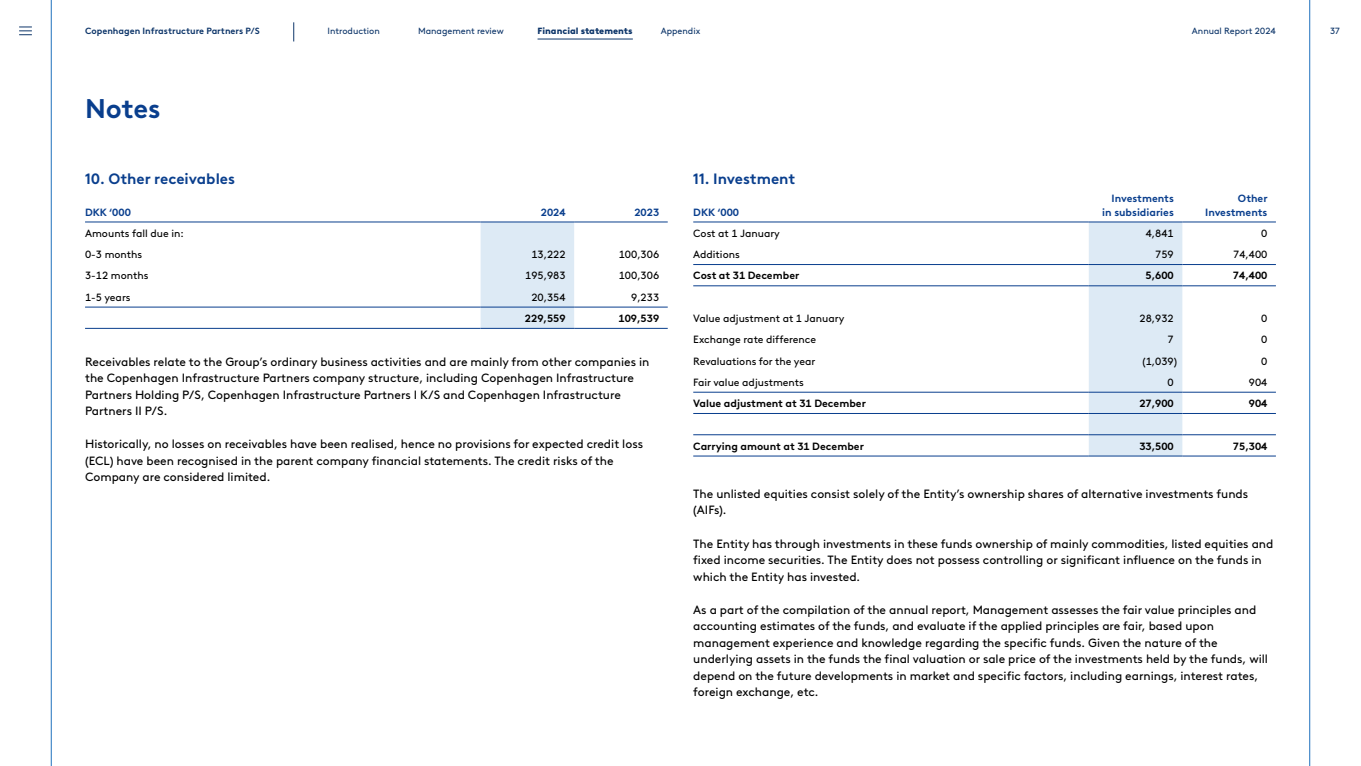
<style>
.page{position:relative;width:1361px;height:766px;background:#fff}
.page>*{position:absolute;margin:0;border:0;box-sizing:border-box;transform-origin:0 0}
.Heading_level_2{font:700 27px "Brown LL";letter-spacing:-.01em;color:#093e8d}
.Middle-heading{font:700 15px "Brown LL";color:#093e8d}
.Body_copy{font:12px/16.5px "Brown LL";color:#000}
.Table_content_left-align{font:10.5px "Brown LL";color:#000}
.Table_content_right-align{font:10.5px "Brown LL";color:#000}
.Table_content_left-align_Bold{font:700 10.5px "Brown LL";color:#000}
.Tabel_header_right-align{font:700 10.5px "Brown LL";color:#093e8d}
.Table_content_right-align_Bold{font:700 10.5px "Brown LL";color:#000}
.Table_content_left-align_Bold-2{font:700 10.5px "Brown LL";color:#093e8d}
.t1{font:9px "Brown LL";color:#0e366a}
.t2{font:700 9px "Brown LL";color:#0e366a}
.t3{font:900 9px "Brown LL";color:#0e366a}
</style>
<div class="page">
<div style="left:480px;top:222px;width:94px;height:106px;background:#ddeaf5"></div>
<hr style="left:85px;top:221px;width:395px;height:1px;background:#093e8d">
<hr style="left:480px;top:221px;width:94px;height:1px;background:#093e8d">
<hr style="left:574px;top:221px;width:94px;height:1px;background:#093e8d">
<hr style="left:85px;top:307px;width:395px;height:1px;background:#093e8d">
<hr style="left:480px;top:307px;width:94px;height:1px;background:#093e8d">
<hr style="left:574px;top:307px;width:94px;height:1px;background:#093e8d">
<hr style="left:85px;top:328px;width:395px;height:1px;background:#093e8d">
<hr style="left:480px;top:328px;width:94px;height:1px;background:#093e8d">
<hr style="left:574px;top:328px;width:94px;height:1px;background:#093e8d">
<div style="left:1089px;top:222px;width:93px;height:233px;background:#ddeaf5"></div>
<hr style="left:693px;top:221px;width:396px;height:1px;background:#093e8d">
<hr style="left:1089px;top:221px;width:93px;height:1px;background:#093e8d">
<hr style="left:1182px;top:221px;width:94px;height:1px;background:#093e8d">
<hr style="left:693px;top:264px;width:396px;height:1px;background:#093e8d">
<hr style="left:1089px;top:264px;width:93px;height:1px;background:#093e8d">
<hr style="left:1182px;top:264px;width:94px;height:1px;background:#093e8d">
<hr style="left:693px;top:285px;width:396px;height:1px;background:#093e8d">
<hr style="left:1089px;top:285px;width:93px;height:1px;background:#093e8d">
<hr style="left:1182px;top:285px;width:94px;height:1px;background:#093e8d">
<hr style="left:693px;top:392px;width:396px;height:1px;background:#093e8d">
<hr style="left:1089px;top:392px;width:93px;height:1px;background:#093e8d">
<hr style="left:1182px;top:392px;width:94px;height:1px;background:#093e8d">
<hr style="left:693px;top:413px;width:396px;height:1px;background:#093e8d">
<hr style="left:1089px;top:413px;width:93px;height:1px;background:#093e8d">
<hr style="left:1182px;top:413px;width:94px;height:1px;background:#093e8d">
<hr style="left:693px;top:434px;width:396px;height:1px;background:#093e8d">
<hr style="left:1089px;top:434px;width:93px;height:1px;background:#093e8d">
<hr style="left:1182px;top:434px;width:94px;height:1px;background:#093e8d">
<hr style="left:693px;top:455px;width:396px;height:1px;background:#093e8d">
<hr style="left:1089px;top:455px;width:93px;height:1px;background:#093e8d">
<hr style="left:1182px;top:455px;width:94px;height:1px;background:#093e8d">
<hr style="left:51px;top:0;width:1px;height:765px;background:#1f71bd">
<hr style="left:1309px;top:0;width:1px;height:765px;background:#1f71bd">
<svg style="left:293px;top:22px;width:1px;height:19px"></svg>
<svg style="left:19px;top:27px;width:13px;height:8px"></svg>
<hr style="left:537px;top:39px;width:96px;height:1px;background:#0e366a">
<p class="t2" style="left:85px;top:24px;width:176px">Copenhagen Infrastructure Partners P/S</p>
<p class="t1" style="left:327px;top:24px;width:54px">Introduction</p>
<p class="t1" style="left:418px;top:24px;width:87px">Management review</p>
<p class="t3" style="left:537px;top:24px;width:97px">Financial statements</p>
<p class="t1" style="left:661px;top:24px;width:41px">Appendix</p>
<p class="t1" style="left:1192px;top:24px;width:86px">Annual Report 2024</p>
<p class="t1" style="left:1330px;top:24px;width:11px">37</p>
<p class="Heading_level_2" style="left:85px;top:88px;width:77px">Notes</p>
<p class="Middle-heading" style="left:85px;top:167px;width:151px">10. Other receivables</p>
<p class="Table_content_left-align_Bold-2" style="left:85px;top:204px;width:47px">DKK ‘000</p>
<p class="Tabel_header_right-align" style="left:541px;top:204px;width:26px">2024</p>
<p class="Tabel_header_right-align" style="left:634px;top:204px;width:26px">2023</p>
<p class="Table_content_left-align" style="left:85px;top:225px;width:100px">Amounts fall due in:</p>
<p class="Table_content_left-align" style="left:85px;top:246px;width:59px">0-3 months</p>
<p class="Table_content_right-align" style="left:531px;top:246px;width:36px">13,222</p>
<p class="Table_content_right-align" style="left:619px;top:246px;width:42px">100,306</p>
<p class="Table_content_left-align" style="left:85px;top:268px;width:65px">3-12 months</p>
<p class="Table_content_right-align" style="left:525px;top:268px;width:42px">195,983</p>
<p class="Table_content_right-align" style="left:619px;top:268px;width:42px">100,306</p>
<p class="Table_content_left-align" style="left:85px;top:289px;width:47px">1-5 years</p>
<p class="Table_content_right-align" style="left:531px;top:289px;width:36px">20,354</p>
<p class="Table_content_right-align" style="left:631px;top:289px;width:30px">9,233</p>
<p class="Table_content_right-align_Bold" style="left:525px;top:310px;width:42px">229,559</p>
<p class="Table_content_right-align_Bold" style="left:618px;top:310px;width:42px">109,539</p>
<p class="Body_copy" style="left:85px;top:352px;width:566px">Receivables relate to the Group’s ordinary business activities and are mainly from other companies in the Copenhagen Infrastructure Partners company structure, including Copenhagen Infrastructure Partners Holding P/S, Copenhagen Infrastructure Partners I K/S and Copenhagen Infrastructure Partners II P/S.</p>
<p class="Body_copy" style="left:85px;top:435px;width:559px">Historically, no losses on receivables have been realised, hence no provisions for expected credit loss (ECL) have been recognised in the parent company financial statements. The credit risks of the<br>Company are considered limited.</p>
<p class="Middle-heading" style="left:693px;top:167px;width:104px">11. Investment</p>
<p class="Table_content_left-align_Bold-2" style="left:693px;top:204px;width:47px">DKK ‘000</p>
<p class="Tabel_header_right-align" style="left:1111px;top:190px;width:64px">Investments</p>
<p class="Tabel_header_right-align" style="left:1102px;top:204px;width:73px">in subsidiaries</p>
<p class="Tabel_header_right-align" style="left:1238px;top:190px;width:31px">Other</p>
<p class="Tabel_header_right-align" style="left:1205px;top:204px;width:64px">Investments</p>
<p class="Table_content_left-align" style="left:693px;top:225px;width:88px">Cost at 1 January</p>
<p class="Table_content_right-align" style="left:1145px;top:225px;width:30px">4,841</p>
<p class="Table_content_right-align" style="left:1261px;top:225px;width:8px">0</p>
<p class="Table_content_left-align" style="left:693px;top:246px;width:48px">Additions</p>
<p class="Table_content_right-align" style="left:1155px;top:246px;width:20px">759</p>
<p class="Table_content_right-align" style="left:1233px;top:246px;width:36px">74,400</p>
<p class="Table_content_left-align_Bold" style="left:693px;top:267px;width:108px">Cost at 31 December</p>
<p class="Table_content_right-align_Bold" style="left:1145px;top:267px;width:30px">5,600</p>
<p class="Table_content_right-align_Bold" style="left:1233px;top:267px;width:36px">74,400</p>
<p class="Table_content_left-align" style="left:693px;top:310px;width:153px">Value adjustment at 1 January</p>
<p class="Table_content_right-align" style="left:1139px;top:310px;width:36px">28,932</p>
<p class="Table_content_right-align" style="left:1261px;top:310px;width:8px">0</p>
<p class="Table_content_left-align" style="left:693px;top:331px;width:124px">Exchange rate difference</p>
<p class="Table_content_right-align" style="left:1167px;top:331px;width:8px">7</p>
<p class="Table_content_right-align" style="left:1261px;top:331px;width:8px">0</p>
<p class="Table_content_left-align" style="left:693px;top:353px;width:124px">Revaluations for the year</p>
<p class="Table_content_right-align" style="left:1142px;top:353px;width:36px">(1,039)</p>
<p class="Table_content_right-align" style="left:1261px;top:353px;width:8px">0</p>
<p class="Table_content_left-align" style="left:693px;top:374px;width:112px">Fair value adjustments</p>
<p class="Table_content_right-align" style="left:1167px;top:374px;width:8px">0</p>
<p class="Table_content_right-align" style="left:1249px;top:374px;width:20px">904</p>
<p class="Table_content_left-align_Bold" style="left:693px;top:395px;width:174px">Value adjustment at 31 December</p>
<p class="Table_content_right-align_Bold" style="left:1139px;top:395px;width:36px">27,900</p>
<p class="Table_content_right-align_Bold" style="left:1249px;top:395px;width:20px">904</p>
<p class="Table_content_left-align_Bold" style="left:693px;top:438px;width:172px">Carrying amount at 31 December</p>
<p class="Table_content_right-align_Bold" style="left:1139px;top:438px;width:36px">33,500</p>
<p class="Table_content_right-align_Bold" style="left:1233px;top:438px;width:36px">75,304</p>
<p class="Body_copy" style="left:693px;top:484px;width:556px">The unlisted equities consist solely of the Entity’s ownership shares of alternative investments funds (AIFs).</p>
<p class="Body_copy" style="left:693px;top:534px;width:582px">The Entity has through investments in these funds ownership of mainly commodities, listed equities and fixed income securities. The Entity does not possess controlling or significant influence on the funds in which the Entity has invested.</p>
<p class="Body_copy" style="left:693px;top:600px;width:576px">As a part of the compilation of the annual report, Management assesses the fair value principles and accounting estimates of the funds, and evaluate if the applied principles are fair, based upon management experience and knowledge regarding the specific funds. Given the nature of the underlying assets in the funds the final valuation or sale price of the investments held by the funds, will depend on the future developments in market and specific factors, including earnings, interest rates, foreign exchange, etc.</p>
</div>
